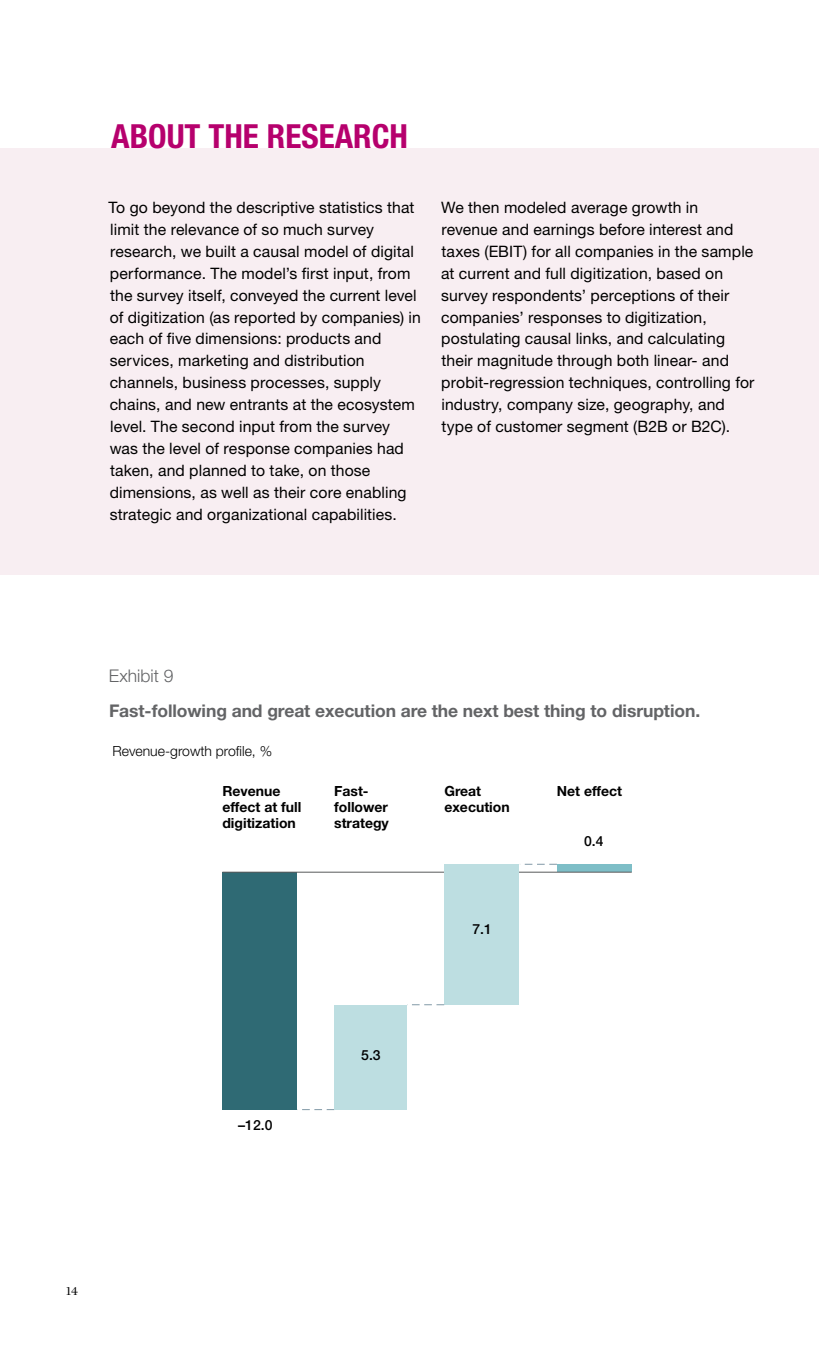
<style>
.page{position:relative;width:819px;height:1355px;background:#fff}
.page>*{position:absolute;margin:0;border:0;box-sizing:border-box;transform-origin:0 0}
.t1{font:700 condensed 33.25px "Helvetica Neue LT Std";color:#b6006d}
.t2{font:700 17.5px "Helvetica Neue LT Std";letter-spacing:-.005em;color:#636466}
.t3{font:300 17.5px "Helvetica Neue LT Std";color:#636466}
.t4{font:15.75px/21.9px "Helvetica Neue LT Std";letter-spacing:.01em;color:#000}
.t5{font:700 14px/15.8px "Helvetica Neue LT Std";color:#000}
.t6{font:300 14px "Helvetica Neue LT Std";color:#010101}
.t7{font:500 14px "Helvetica Neue LT Std";color:#010101}
.t8{font:12.25px "Chronicle Deck";color:#000}
</style>
<div class="page">
<div style="left:0;top:148px;width:819px;height:426px;background:#f8eef2"></div>
<div style="left:222px;top:872px;width:75px;height:237px;background:#2f6a74"></div>
<div style="left:557px;top:864px;width:75px;height:8px;background:#7ebec7"></div>
<hr style="left:222px;top:871px;width:410px;height:1px;background:#58595b">
<div style="left:444px;top:864px;width:75px;height:140px;background:#bddee1"></div>
<svg style="left:297px;top:1109px;width:37px;height:1px"></svg>
<svg style="left:407px;top:1004px;width:37px;height:1px"></svg>
<svg style="left:520px;top:864px;width:37px;height:1px"></svg>
<div style="left:334px;top:1004px;width:73px;height:105px;background:#bddee1"></div>
<h1 class="t1" style="left:111px;top:116px;width:298px">ABOUT THE RESEARCH</h1>
<p class="t4" style="left:108px;top:196px;width:314px">To go beyond the descriptive statistics that limit the relevance of so much survey research, we built a causal model of digital performance. The model’s first input, from the survey itself, conveyed the current level of digitization (as reported by companies) in each of five dimensions: products and services, marketing and distribution channels, business processes, supply chains, and new entrants at the ecosystem level. The second input from the survey<br>was the level of response companies had taken, and planned to take, on those dimensions, as well as their core enabling strategic and organizational capabilities.</p>
<p class="t4" style="left:441px;top:196px;width:315px">We then modeled average growth in revenue and earnings before interest and taxes (EBIT) for all companies in the sample at current and full digitization, based on survey respondents’ perceptions of their companies’ responses to digitization, postulating causal links, and calculating their magnitude through both linear- and probit-regression techniques, controlling for industry, company size, geography, and type of customer segment (B2B or B2C).</p>
<p class="t3" style="left:109px;top:665px;width:66px">Exhibit 9</p>
<p class="t2" style="left:109px;top:699px;width:593px">Fast-following and great execution are the next best thing to disruption.</p>
<p class="t6" style="left:112px;top:742px;width:161px">Revenue-growth profile, %</p>
<p class="t5" style="left:222px;top:783px;width:81px">Revenue effect at full digitization</p>
<p class="t5" style="left:334px;top:783px;width:56px">Fast&shy;follower strategy</p>
<p class="t5" style="left:444px;top:783px;width:67px">Great execution</p>
<p class="t5" style="left:557px;top:783px;width:67px">Net effect</p>
<p class="t7" style="left:238px;top:1117px;width:36px">–12.0</p>
<p class="t7" style="left:361px;top:1047px;width:21px">5.3</p>
<p class="t7" style="left:472px;top:920px;width:21px">7.1</p>
<p class="t7" style="left:584px;top:832px;width:21px">0.4</p>
<p class="t8" style="left:66px;top:1281px;width:13px">14</p>
</div>
